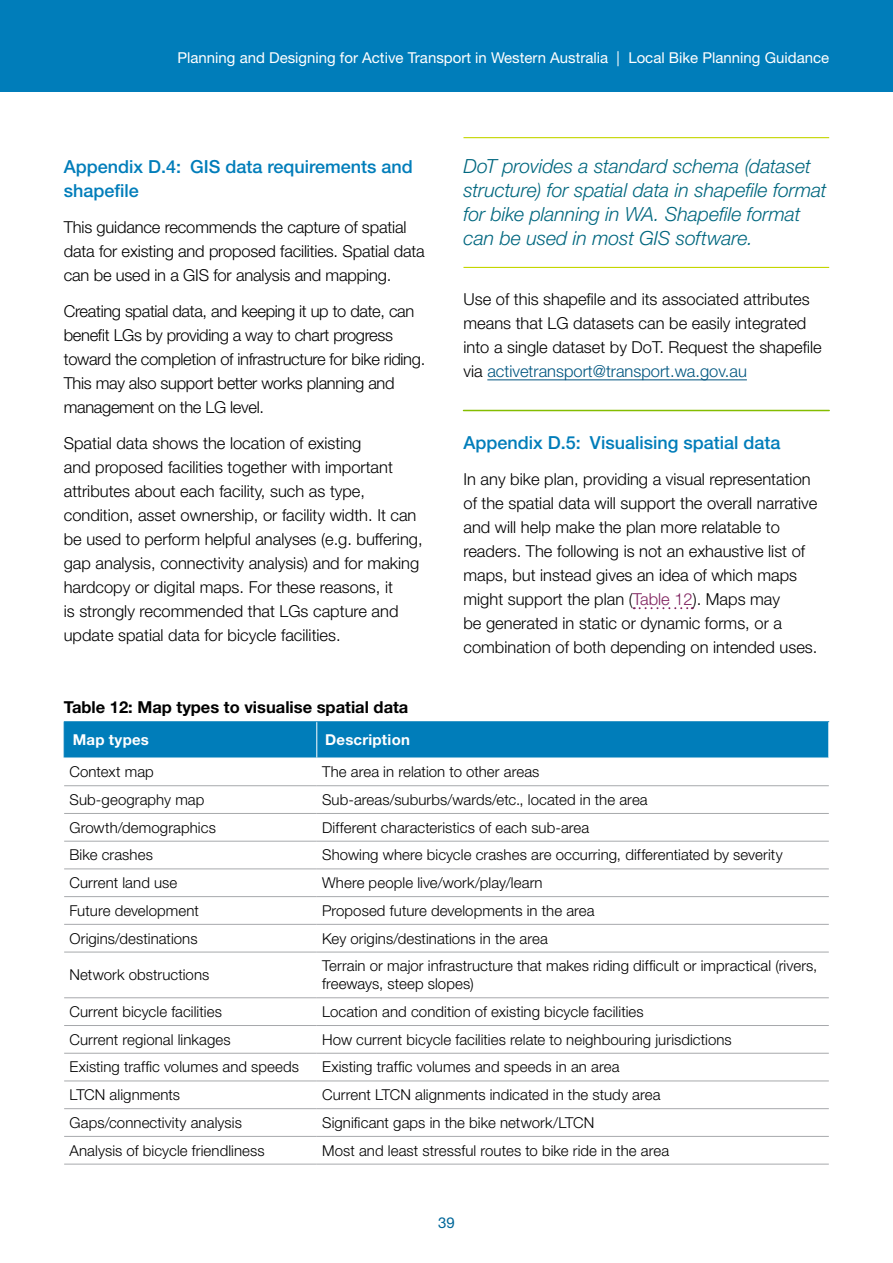
<style>
.page{position:relative;width:893px;height:1263px;background:#fff}
.page>*{position:absolute;margin:0;border:0;box-sizing:border-box;transform-origin:0 0}
.t1{font:italic 300 19.5px/24px "Helvetica Neue LT Std";letter-spacing:-.005em;color:#00677f}
.main_H3_List_1_t_H3_appendix{font:500 18px/24px "Helvetica Neue LT Std";color:#007dba}
.main_H3_List_1_t_H3_appendix_with_line{font:500 18px "Helvetica Neue LT Std";color:#007dba}
.main_P_Body{font:300 16.5px/24px "Helvetica Neue LT Std";color:#000}
.main_P_Body-2{font:300 16.5px/24px "Helvetica Neue LT Std";letter-spacing:-.02em;color:#000}
.main_H3_List_1_t_H3_table{font:700 16.5px "Helvetica Neue LT Std";color:#000}
.Master_palette_-_DoT_Blue_7461_Table_Bod{font:300 15px/18px "Helvetica Neue LT Std";letter-spacing:.005em;color:#000}
.t2{font:15px "Helvetica Neue LT Std";color:#fff}
.main_Tables_p_Table_heading_left_aligned{font:700 15px "Helvetica Neue LT Std";letter-spacing:.015em;color:#fff}
.t3{font:15px "Helvetica Neue LT Std";color:#006799}
.s1{color:#005680}
.s2{color:#80225f}
</style>
<div class="page">
<hr style="left:463px;top:267px;width:366px;height:1px;background:#c4d600">
<hr style="left:463px;top:137px;width:366px;height:1px;background:#c4d600">
<hr style="left:487px;top:379px;width:260px;height:1px;background:#005680">
<hr style="left:463px;top:410px;width:366px;height:1px;background:#84bd00">
<svg style="left:634px;top:607px;width:59px;height:2px"></svg>
<div style="left:65px;top:722px;width:763px;height:36px;background:#007dba"></div>
<hr style="left:64px;top:721px;width:253px;height:1px;background:#007dba">
<hr style="left:64px;top:722px;width:1px;height:36px;background:#007dba">
<hr style="left:317px;top:721px;width:512px;height:1px;background:#007dba">
<hr style="left:316px;top:722px;width:1px;height:36px;background:#fff">
<hr style="left:64px;top:1164px;width:253px;height:1px;background:#a7a9ac">
<hr style="left:317px;top:1164px;width:512px;height:1px;background:#a7a9ac">
<hr style="left:64px;top:785px;width:253px;height:1px;background:#a7a9ac">
<hr style="left:317px;top:785px;width:512px;height:1px;background:#a7a9ac">
<hr style="left:64px;top:813px;width:253px;height:1px;background:#a7a9ac">
<hr style="left:317px;top:813px;width:512px;height:1px;background:#a7a9ac">
<hr style="left:64px;top:841px;width:253px;height:1px;background:#a7a9ac">
<hr style="left:317px;top:841px;width:512px;height:1px;background:#a7a9ac">
<hr style="left:64px;top:868px;width:253px;height:1px;background:#a7a9ac">
<hr style="left:317px;top:868px;width:512px;height:1px;background:#a7a9ac">
<hr style="left:64px;top:896px;width:253px;height:1px;background:#a7a9ac">
<hr style="left:317px;top:896px;width:512px;height:1px;background:#a7a9ac">
<hr style="left:64px;top:924px;width:253px;height:1px;background:#a7a9ac">
<hr style="left:317px;top:924px;width:512px;height:1px;background:#a7a9ac">
<hr style="left:64px;top:952px;width:253px;height:1px;background:#a7a9ac">
<hr style="left:317px;top:952px;width:512px;height:1px;background:#a7a9ac">
<hr style="left:64px;top:997px;width:253px;height:1px;background:#a7a9ac">
<hr style="left:317px;top:997px;width:512px;height:1px;background:#a7a9ac">
<hr style="left:64px;top:1025px;width:253px;height:1px;background:#a7a9ac">
<hr style="left:317px;top:1025px;width:512px;height:1px;background:#a7a9ac">
<hr style="left:64px;top:1053px;width:253px;height:1px;background:#a7a9ac">
<hr style="left:317px;top:1053px;width:512px;height:1px;background:#a7a9ac">
<hr style="left:64px;top:1080px;width:253px;height:1px;background:#a7a9ac">
<hr style="left:317px;top:1080px;width:512px;height:1px;background:#a7a9ac">
<hr style="left:64px;top:1108px;width:253px;height:1px;background:#a7a9ac">
<hr style="left:317px;top:1108px;width:512px;height:1px;background:#a7a9ac">
<hr style="left:64px;top:1136px;width:253px;height:1px;background:#a7a9ac">
<hr style="left:317px;top:1136px;width:512px;height:1px;background:#a7a9ac">
<div style="left:0;top:0;width:893px;height:91px;background:#007dba"></div>
<p class="t2" style="left:177px;top:49px;width:653px">Planning and Designing for Active Transport in Western Australia | Local Bike Planning Guidance</p>
<h3 class="main_H3_List_1_t_H3_appendix" style="left:64px;top:154px;width:351px">Appendix D.4: GIS data requirements and shapefile</h3>
<p class="main_P_Body" style="left:64px;top:215px;width:362px">This guidance recommends the capture of spatial data for existing and proposed facilities. Spatial data can be used in a GIS for analysis and mapping.</p>
<p class="main_P_Body-2" style="left:64px;top:299px;width:363px">Creating spatial data, and keeping it up to date, can benefit LGs by providing a way to chart progress toward the completion of infrastructure for bike riding.<br>This may also support better works planning and management on the LG level.</p>
<p class="main_P_Body" style="left:64px;top:431px;width:360px">Spatial data shows the location of existing<br>and proposed facilities together with important attributes about each facility, such as type, condition, asset ownership, or facility width. It can be used to perform helpful analyses (e.g. buffering, gap analysis, connectivity analysis) and for making hardcopy or digital maps. For these reasons, it<br>is strongly recommended that LGs capture and update spatial data for bicycle facilities.</p>
<p class="t1" style="left:463px;top:154px;width:365px">DoT provides a standard schema (dataset structure) for spatial data in shapefile format for bike planning in WA. Shapefile format can be used in most GIS software.</p>
<p class="main_P_Body" style="left:463px;top:287px;width:360px">Use of this shapefile and its associated attributes means that LG datasets can be easily integrated into a single dataset by DoT. Request the shapefile via <span class="s1">activetransport@transport.wa.gov.au</span></p>
<h3 class="main_H3_List_1_t_H3_appendix_with_line" style="left:463px;top:432px;width:318px">Appendix D.5: Visualising spatial data</h3>
<p class="main_P_Body" style="left:463px;top:467px;width:355px">In any bike plan, providing a visual representation of the spatial data will support the overall narrative and will help make the plan more relatable to readers. The following is not an exhaustive list of maps, but instead gives an idea of which maps might support the plan (<span class="s2">Table 12</span>). Maps may<br>be generated in static or dynamic forms, or a combination of both depending on intended uses.</p>
<h3 class="main_H3_List_1_t_H3_table" style="left:64px;top:697px;width:346px">Table 12: Map types to visualise spatial data</h3>
<p class="main_Tables_p_Table_heading_left_aligned" style="left:73px;top:731px;width:78px">Map types</p>
<p class="main_Tables_p_Table_heading_left_aligned" style="left:325px;top:731px;width:86px">Description</p>
<p class="Master_palette_-_DoT_Blue_7461_Table_Bod" style="left:69px;top:762px;width:86px">Context map</p>
<p class="Master_palette_-_DoT_Blue_7461_Table_Bod" style="left:322px;top:762px;width:219px">The area in relation to other areas</p>
<p class="Master_palette_-_DoT_Blue_7461_Table_Bod" style="left:69px;top:790px;width:137px">Sub‑geography map</p>
<p class="Master_palette_-_DoT_Blue_7461_Table_Bod" style="left:322px;top:790px;width:327px">Sub‑areas/suburbs/wards/etc., located in the area</p>
<p class="Master_palette_-_DoT_Blue_7461_Table_Bod" style="left:69px;top:818px;width:148px">Growth/demographics</p>
<p class="Master_palette_-_DoT_Blue_7461_Table_Bod" style="left:322px;top:818px;width:269px">Different characteristics of each sub‑area</p>
<p class="Master_palette_-_DoT_Blue_7461_Table_Bod" style="left:69px;top:846px;width:85px">Bike crashes</p>
<p class="Master_palette_-_DoT_Blue_7461_Table_Bod" style="left:322px;top:846px;width:462px">Showing where bicycle crashes are occurring, differentiated by severity</p>
<p class="Master_palette_-_DoT_Blue_7461_Table_Bod" style="left:69px;top:873px;width:109px">Current land use</p>
<p class="Master_palette_-_DoT_Blue_7461_Table_Bod" style="left:322px;top:873px;width:222px">Where people live/work/play/learn</p>
<p class="Master_palette_-_DoT_Blue_7461_Table_Bod" style="left:69px;top:901px;width:131px">Future development</p>
<p class="Master_palette_-_DoT_Blue_7461_Table_Bod" style="left:322px;top:901px;width:274px">Proposed future developments in the area</p>
<p class="Master_palette_-_DoT_Blue_7461_Table_Bod" style="left:69px;top:929px;width:130px">Origins/destinations</p>
<p class="Master_palette_-_DoT_Blue_7461_Table_Bod" style="left:322px;top:929px;width:227px">Key origins/destinations in the area</p>
<p class="Master_palette_-_DoT_Blue_7461_Table_Bod" style="left:69px;top:966px;width:141px">Network obstructions</p>
<p class="Master_palette_-_DoT_Blue_7461_Table_Bod" style="left:322px;top:957px;width:497px">Terrain or major infrastructure that makes riding difficult or impractical (rivers, freeways, steep slopes)</p>
<p class="Master_palette_-_DoT_Blue_7461_Table_Bod" style="left:69px;top:1002px;width:154px">Current bicycle facilities</p>
<p class="Master_palette_-_DoT_Blue_7461_Table_Bod" style="left:322px;top:1002px;width:323px">Location and condition of existing bicycle facilities</p>
<p class="Master_palette_-_DoT_Blue_7461_Table_Bod" style="left:69px;top:1030px;width:163px">Current regional linkages</p>
<p class="Master_palette_-_DoT_Blue_7461_Table_Bod" style="left:322px;top:1030px;width:411px">How current bicycle facilities relate to neighbouring jurisdictions</p>
<p class="Master_palette_-_DoT_Blue_7461_Table_Bod" style="left:69px;top:1058px;width:231px">Existing traffic volumes and speeds</p>
<p class="Master_palette_-_DoT_Blue_7461_Table_Bod" style="left:322px;top:1058px;width:299px">Existing traffic volumes and speeds in an area</p>
<p class="Master_palette_-_DoT_Blue_7461_Table_Bod" style="left:69px;top:1085px;width:112px">LTCN alignments</p>
<p class="Master_palette_-_DoT_Blue_7461_Table_Bod" style="left:322px;top:1085px;width:340px">Current LTCN alignments indicated in the study area</p>
<p class="Master_palette_-_DoT_Blue_7461_Table_Bod" style="left:69px;top:1113px;width:174px">Gaps/connectivity analysis</p>
<p class="Master_palette_-_DoT_Blue_7461_Table_Bod" style="left:322px;top:1113px;width:274px">Significant gaps in the bike network/LTCN</p>
<p class="Master_palette_-_DoT_Blue_7461_Table_Bod" style="left:69px;top:1141px;width:197px">Analysis of bicycle friendliness</p>
<p class="Master_palette_-_DoT_Blue_7461_Table_Bod" style="left:322px;top:1141px;width:349px">Most and least stressful routes to bike ride in the area</p>
<p class="t3" style="left:438px;top:1214px;width:18px">39</p>
</div>
